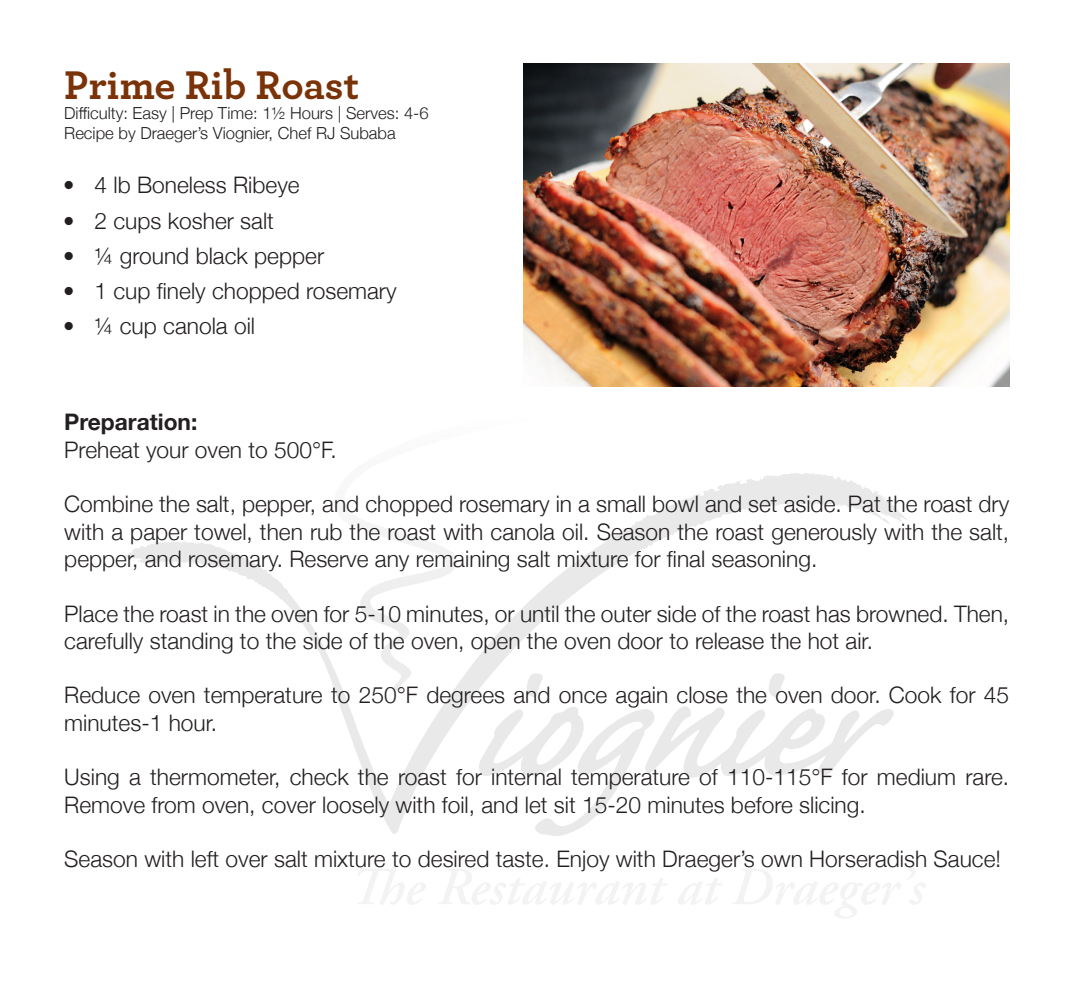
<style>
.page{position:relative;width:1071px;height:1008px;background:#fff}
.page>*{position:absolute;margin:0;border:0;box-sizing:border-box;transform-origin:0 0}
.t1{font:700 42px "Archer";letter-spacing:-.005em;color:#7a3309}
.t2{font:300 22.75px/27.3px "Helvetica Neue";color:#231f20}
.t3{font:700 22.75px "Helvetica Neue";color:#231f20}
.t4{font:300 16.62px/19.9px "Helvetica Neue";color:#231f20}
</style>
<div class="page">
<img style="left:523px;top:63px;width:487px;height:323px">
<h1 class="t1" style="left:64px;top:52px;width:297px">Prime Rib Roast</h1>
<p class="t4" style="left:64px;top:102px;width:366px">Difficulty: Easy | Prep Time: 1½ Hours | Serves: 4-6<br>Recipe by Draeger’s Viognier, Chef RJ Subaba</p>
<p class="t2" style="left:63px;top:170px;width:238px">• 4 lb Boneless Ribeye</p>
<p class="t2" style="left:63px;top:206px;width:213px">• 2 cups kosher salt</p>
<p class="t2" style="left:63px;top:241px;width:263px">• ¼ ground black pepper</p>
<p class="t2" style="left:63px;top:276px;width:335px">• 1 cup finely chopped rosemary</p>
<p class="t2" style="left:63px;top:311px;width:194px">• ¼ cup canola oil</p>
<p class="t3" style="left:64px;top:404px;width:135px">Preparation:</p>
<p class="t2" style="left:64px;top:435px;width:274px">Preheat your oven to 500°F.</p>
<p class="t2" style="left:64px;top:489px;width:947px;text-align:justify">Combine the salt, pepper, and chopped rosemary in a small bowl and set aside. Pat the roast dry with a paper towel, then rub the roast with canola oil. Season the roast generously with the salt, pepper, and rosemary. Reserve any remaining salt mixture for final seasoning.</p>
<p class="t2" style="left:64px;top:599px;width:946px">Place the roast in the oven for 5-10 minutes, or until the outer side of the roast has browned. Then, carefully standing to the side of the oven, open the oven door to release the hot air.</p>
<p class="t2" style="left:64px;top:680px;width:947px">Reduce oven temperature to 250°F degrees and once again close the oven door. Cook for 45 minutes-1 hour.</p>
<p class="t2" style="left:64px;top:762px;width:947px">Using a thermometer, check the roast for internal temperature of 110-115°F for medium rare.<br>Remove from oven, cover loosely with foil, and let sit 15-20 minutes before slicing.</p>
<p class="t2" style="left:64px;top:844px;width:938px">Season with left over salt mixture to desired taste. Enjoy with Draeger’s own Horseradish Sauce!</p>
</div>
